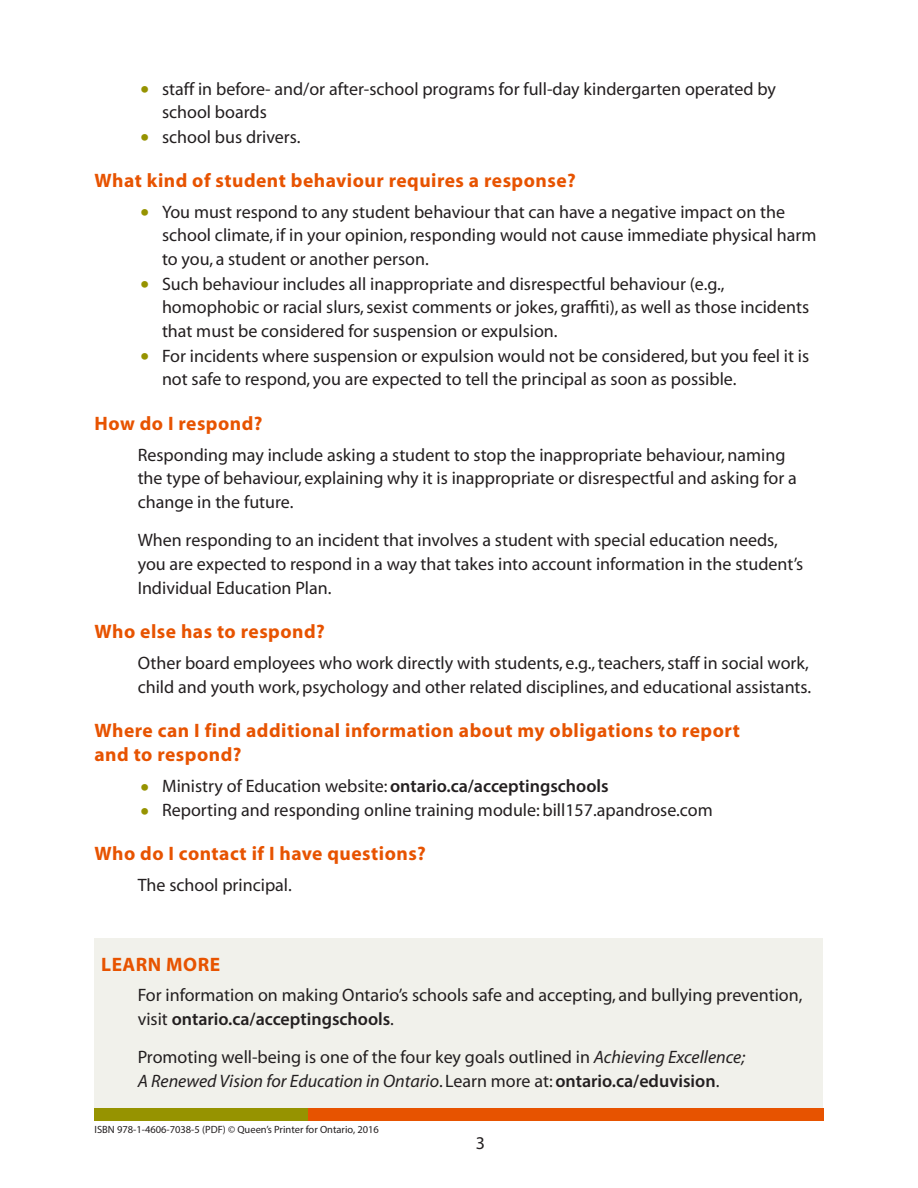
<style>
.page{position:relative;width:918px;height:1188px;background:#fff}
.page>*{position:absolute;margin:0;border:0;box-sizing:border-box;transform-origin:0 0}
.t1{font:700 19.5px/24px "Myriad";letter-spacing:.025em;color:#e75300}
.t2{font:18px/24px "Myriad";color:#231f20}
.t3{font:10.5px "Myriad Pro";color:#231f20}
.s1{font-family:"Myriad Pro";font-weight:700;font-size:25.5px;color:#969300}
.s2{font-family:"Myriad Pro";font-weight:600}
.s3{font-style:italic}
</style>
<div class="page">
<div style="left:94px;top:1108px;width:214px;height:12px;background:#969300"></div>
<div style="left:308px;top:1108px;width:516px;height:12px;background:#e75300"></div>
<div style="left:94px;top:939px;width:730px;height:169px;background:#f1f1eb"></div>
<p class="t2" style="left:162px;top:77px;width:616px;text-indent:-22px"><span class="s1">•</span> staff in before- and/or after-school programs for full-day kindergarten operated by school boards</p>
<p class="t2" style="left:140px;top:125px;width:162px"><span class="s1">•</span> school bus drivers.</p>
<h1 class="t1" style="left:94px;top:169px;width:483px">What kind of student behaviour requires a response?</h1>
<p class="t2" style="left:162px;top:200px;width:656px;text-indent:-22px"><span class="s1">•</span> You must respond to any student behaviour that can have a negative impact on the school climate, if in your opinion, responding would not cause immediate physical harm to you, a student or another person.</p>
<p class="t2" style="left:162px;top:272px;width:649px;text-indent:-22px"><span class="s1">•</span> Such behaviour includes all inappropriate and disrespectful behaviour (e.g., homophobic or racial slurs, sexist comments or jokes, graffiti), as well as those incidents that must be considered for suspension or expulsion.</p>
<p class="t2" style="left:162px;top:344px;width:649px;text-indent:-22px"><span class="s1">•</span> For incidents where suspension or expulsion would not be considered, but you feel it is not safe to respond, you are expected to tell the principal as soon as possible.</p>
<h1 class="t1" style="left:94px;top:412px;width:170px">How do I respond?</h1>
<p class="t2" style="left:138px;top:443px;width:661px">Responding may include asking a student to stop the inappropriate behaviour, naming the type of behaviour, explaining why it is inappropriate or disrespectful and asking for a change in the future.</p>
<p class="t2" style="left:138px;top:529px;width:667px">When responding to an incident that involves a student with special education needs, you are expected to respond in a way that takes into account information in the student’s<br>Individual Education Plan.</p>
<h1 class="t1" style="left:94px;top:620px;width:232px">Who else has to respond?</h1>
<p class="t2" style="left:138px;top:652px;width:675px">Other board employees who work directly with students, e.g., teachers, staff in social work, child and youth work, psychology and other related disciplines, and educational assistants.</p>
<h1 class="t1" style="left:94px;top:719px;width:647px">Where can I find additional information about my obligations to report and to respond?</h1>
<p class="t2" style="left:140px;top:775px;width:470px"><span class="s1">•</span> Ministry of Education website: <span class="s2">ontario.ca/acceptingschools</span></p>
<p class="t2" style="left:140px;top:799px;width:574px"><span class="s1">•</span> Reporting and responding online training module: bill157.apandrose.com</p>
<h1 class="t1" style="left:94px;top:842px;width:333px">Who do I contact if I have questions?</h1>
<p class="t2" style="left:138px;top:874px;width:156px">The school principal.</p>
<h1 class="t1" style="left:101px;top:953px;width:120px">LEARN MORE</h1>
<p class="t2" style="left:138px;top:984px;width:666px">For information on making Ontario’s schools safe and accepting, and bullying prevention, visit <span class="s2">ontario.ca/acceptingschools</span>.</p>
<p class="t2" style="left:138px;top:1046px;width:609px">Promoting well-being is one of the four key goals outlined in <span class="s3">Achieving Excellence;<br>A Renewed Vision for Education in Ontario</span>. Learn more at: <span class="s2">ontario.ca/eduvision</span>.</p>
<p class="t3" style="left:94px;top:1123px;width:286px">ISBN 978-1-4606-7038-5 (PDF) © Queen’s Printer for Ontario, 2016</p>
<p class="t2" style="left:476px;top:1132px;width:11px">3</p>
</div>
